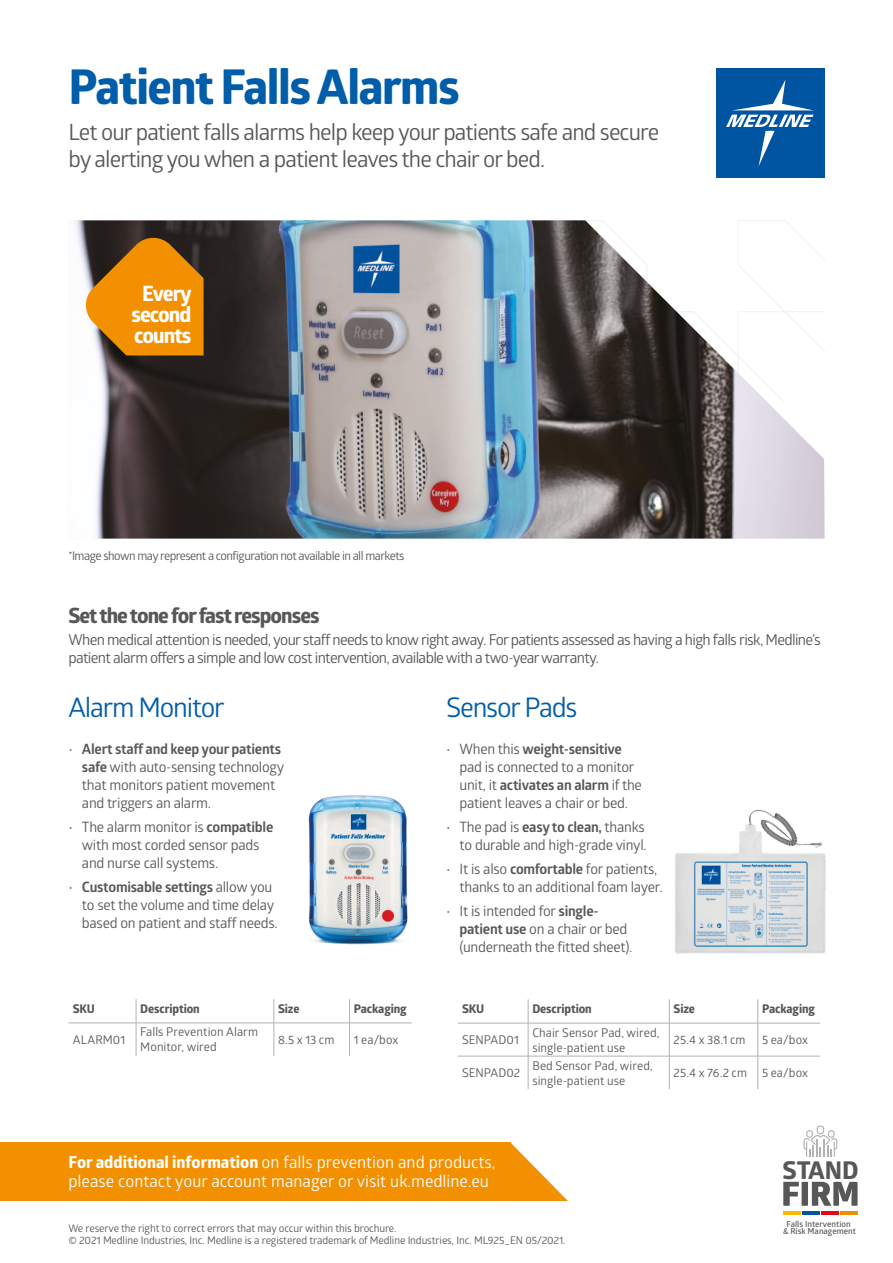
<style>
.page{position:relative;width:893px;height:1263px;background:#fff}
.page>*{position:absolute;margin:0;border:0;box-sizing:border-box;transform-origin:0 0}
.t1{font:700 48px "Globerx";letter-spacing:-.03em;color:#005da9}
.t2{font:27px "Glober";letter-spacing:-.045em;color:#005da9}
.t3{font:700 24.45px "Globerx";color:#575756}
.t4{font:22.5px/27px "Glober";letter-spacing:-.04em;color:#575756}
.t5{font:700 21.15px/21.3px "Globerx";letter-spacing:-.045em;color:#fff;text-align:center}
.t6{font:700 21px "Globerx";letter-spacing:-.045em;color:#575756}
.t7{font:16.5px/19.5px "Glober";color:#fff}
.t8{font:15px/18px "Glober";letter-spacing:-.045em;color:#575756}
.t9{font:14.25px/18px "Glober";letter-spacing:-.02em;color:#575756}
.t10{font:12px/15px "Glober";color:#575756}
.t11{font:12px "Glober";letter-spacing:-.045em;color:#575756}
.t12{font:700 12px "Globerx";letter-spacing:-.01em;color:#575756}
.t13{font:10.5px/12px "Glober";letter-spacing:-.01em;color:#575756}
.t14{font:600 8.4px/7.6px "Glober";color:#575756;text-align:center}
.s1{font-weight:700}
.s2{font-family:"Globerx";font-weight:700}
</style>
<div class="page">
<img style="left:75px;top:220px;width:749px;height:319px">
<svg style="left:510px;top:1142px;width:58px;height:59px"></svg>
<div style="left:0;top:1142px;width:510px;height:59px;background:#f39000"></div>
<div style="left:716px;top:68px;width:108px;height:110px;background:#0055a3"></div>
<svg style="left:726px;top:80px;width:88px;height:86px"></svg>
<hr style="left:68px;top:1023px;width:68px;height:1px;background:#b2b2b2">
<hr style="left:136px;top:1023px;width:138px;height:1px;background:#b2b2b2">
<hr style="left:136px;top:1023px;width:1px;height:33px;background:#b2b2b2">
<hr style="left:274px;top:1023px;width:76px;height:1px;background:#b2b2b2">
<hr style="left:274px;top:1023px;width:1px;height:33px;background:#b2b2b2">
<hr style="left:350px;top:1023px;width:62px;height:1px;background:#b2b2b2">
<hr style="left:349px;top:1023px;width:1px;height:33px;background:#b2b2b2">
<svg style="left:136px;top:999px;width:1px;height:24px"></svg>
<svg style="left:274px;top:999px;width:1px;height:24px"></svg>
<svg style="left:349px;top:999px;width:1px;height:24px"></svg>
<hr style="left:458px;top:1023px;width:70px;height:1px;background:#b2b2b2">
<hr style="left:528px;top:1023px;width:141px;height:1px;background:#b2b2b2">
<hr style="left:669px;top:1023px;width:89px;height:1px;background:#b2b2b2">
<hr style="left:758px;top:1023px;width:62px;height:1px;background:#b2b2b2">
<hr style="left:458px;top:1056px;width:70px;height:1px;background:#b2b2b2">
<hr style="left:528px;top:1056px;width:141px;height:1px;background:#b2b2b2">
<hr style="left:669px;top:1056px;width:89px;height:1px;background:#b2b2b2">
<hr style="left:758px;top:1056px;width:62px;height:1px;background:#b2b2b2">
<svg style="left:528px;top:999px;width:1px;height:24px"></svg>
<hr style="left:528px;top:1023px;width:1px;height:33px;background:#b2b2b2">
<hr style="left:528px;top:1056px;width:1px;height:33px;background:#b2b2b2">
<svg style="left:669px;top:999px;width:1px;height:24px"></svg>
<hr style="left:669px;top:1023px;width:1px;height:33px;background:#b2b2b2">
<hr style="left:669px;top:1056px;width:1px;height:33px;background:#b2b2b2">
<svg style="left:757px;top:999px;width:1px;height:24px"></svg>
<hr style="left:757px;top:1023px;width:1px;height:33px;background:#b2b2b2">
<hr style="left:757px;top:1056px;width:1px;height:33px;background:#b2b2b2">
<img style="left:308px;top:795px;width:100px;height:150px">
<img style="left:675px;top:809px;width:151px;height:145px">
<svg style="left:803px;top:1125px;width:34px;height:32px"></svg>
<hr style="left:840px;top:1211px;width:18px;height:4px;background:#f28e00">
<hr style="left:821px;top:1211px;width:18px;height:4px;background:#e30614">
<hr style="left:802px;top:1211px;width:18px;height:4px;background:#0055a3">
<hr style="left:783px;top:1211px;width:18px;height:4px;background:#fbba00">
<svg style="left:783px;top:1182px;width:74px;height:24px"></svg>
<svg style="left:84px;top:235px;width:120px;height:120px;background:#c98018"></svg>
<h1 class="t1" style="left:68px;top:53px;width:393px">Patient Falls Alarms</h1>
<h3 class="t4" style="left:68px;top:118px;width:592px">Let our patient falls alarms help keep your patients safe and secure by alerting you when a patient leaves the chair or bed.</h3>
<h3 class="t5" style="left:132px;top:282px;width:62px">Every second counts</h3>
<p class="t11" style="left:68px;top:548px;width:338px">*Image shown may represent a configuration not available in all markets</p>
<h3 class="t6" style="left:68px;top:600px;width:253px">Set the tone for fast responses</h3>
<p class="t8" style="left:68px;top:630px;width:754px">When medical attention is needed, your staff needs to know right away. For patients assessed as having a high falls risk, Medline’s patient alarm offers a simple and low cost intervention, available with a two-year warranty.</p>
<h2 class="t2" style="left:68px;top:688px;width:158px">Alarm Monitor</h2>
<p class="t9" style="left:82px;top:739px;width:204px;text-indent:-13px">• <span class="s1">Alert staff and keep your patients safe</span> with auto-sensing technology that monitors patient movement and triggers an alarm.</p>
<p class="t9" style="left:82px;top:817px;width:193px;text-indent:-13px">• The alarm monitor is <span class="s1">compatible </span>with most corded sensor pads and nurse call systems.</p>
<p class="t9" style="left:82px;top:877px;width:197px;text-indent:-13px">• <span class="s1">Customisable settings</span> allow you to set the volume and time delay based on patient and staff needs.</p>
<p class="t12" style="left:73px;top:1000px;width:24px">SKU</p>
<p class="t12" style="left:140px;top:1000px;width:61px">Description</p>
<p class="t12" style="left:278px;top:1000px;width:23px">Size</p>
<p class="t12" style="left:354px;top:1000px;width:54px">Packaging</p>
<p class="t10" style="left:73px;top:1032px;width:54px">ALARM01</p>
<p class="t10" style="left:140px;top:1024px;width:119px">Falls Prevention Alarm<br>Monitor, wired</p>
<p class="t10" style="left:278px;top:1032px;width:58px">8.5 x 13 cm</p>
<p class="t10" style="left:354px;top:1032px;width:46px">1 ea/box</p>
<h2 class="t2" style="left:446px;top:688px;width:133px">Sensor Pads</h2>
<p class="t9" style="left:460px;top:739px;width:184px;text-indent:-13px">• When this <span class="s1">weight-sensitive </span>pad is connected to a monitor unit, it <span class="s1">activates an alarm</span> if the patient leaves a chair or bed.</p>
<p class="t9" style="left:446px;top:817px;width:202px;text-align:right">• The pad is <span class="s1">easy to clean,</span> thanks to durable and high-grade vinyl.</p>
<p class="t9" style="left:460px;top:859px;width:205px;text-indent:-13px">• It is also <span class="s1">comfortable</span> for patients, thanks to an additional foam layer.</p>
<p class="t9" style="left:460px;top:901px;width:174px;text-indent:-13px">• It is intended for <span class="s1">single&shy;patient use</span> on a chair or bed (underneath the fitted sheet).</p>
<p class="t12" style="left:462px;top:1000px;width:24px">SKU</p>
<p class="t12" style="left:532px;top:1000px;width:61px">Description</p>
<p class="t12" style="left:674px;top:1000px;width:23px">Size</p>
<p class="t12" style="left:762px;top:1000px;width:54px">Packaging</p>
<p class="t10" style="left:462px;top:1032px;width:58px">SENPAD01</p>
<p class="t10" style="left:532px;top:1024px;width:129px">Chair Sensor Pad, wired, single-patient use</p>
<p class="t10" style="left:674px;top:1032px;width:73px">25.4 x 38.1 cm</p>
<p class="t10" style="left:762px;top:1032px;width:47px">5 ea/box</p>
<p class="t10" style="left:462px;top:1065px;width:60px">SENPAD02</p>
<p class="t10" style="left:532px;top:1057px;width:122px">Bed Sensor Pad, wired, single-patient use</p>
<p class="t10" style="left:674px;top:1065px;width:136px">25.4 x 76.2 cm 5 ea/box</p>
<p class="t7" style="left:68px;top:1152px;width:429px"><span class="s2">For additional information</span> on falls prevention and products, please contact your account manager or visit uk.medline.eu</p>
<p class="t13" style="left:68px;top:1222px;width:499px">We reserve the right to correct errors that may occur within this brochure.<br>© 2021 Medline Industries, Inc. Medline is a registered trademark of Medline Industries, Inc. ML925_EN 05/2021.</p>
<h3 class="t3" style="left:782px;top:1152px;width:78px">STAND</h3>
<p class="t14" style="left:783px;top:1219px;width:74px">Falls Intervention<br>&amp; Risk Management</p>
</div>
